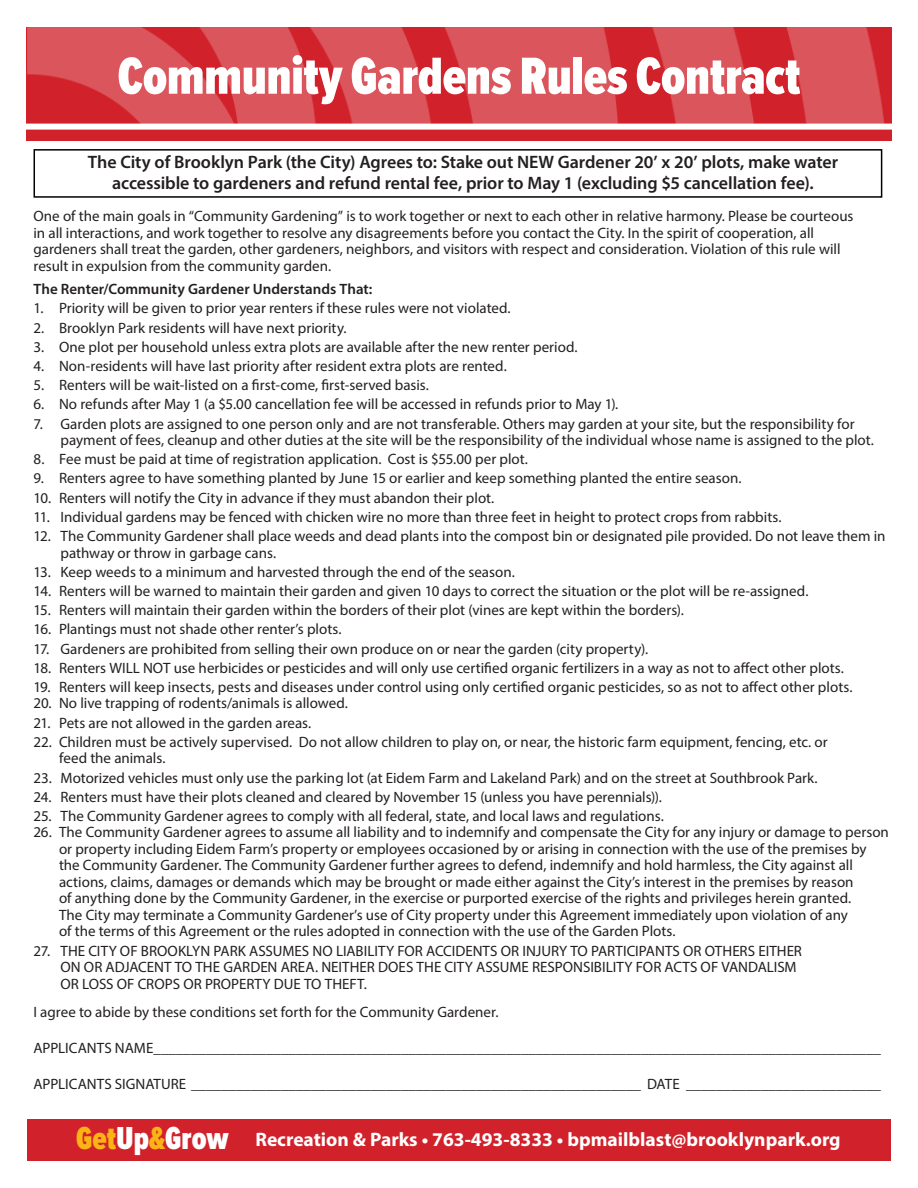
<style>
.page{position:relative;width:918px;height:1188px;background:#fff}
.page>*{position:absolute;margin:0;border:0;box-sizing:border-box;transform-origin:0 0}
.t1{font:900 54px "Proxima Nova Ex Cn";letter-spacing:-.005em;color:#fff}
.t2{font:700 19.5px "Myriad Pro";color:#fff}
.t3{font:600 18px/21px "Myriad Pro";letter-spacing:-.005em;color:#231f20;text-align:center}
.t4{font:15px/16.5px "Myriad Pro";color:#231f20}
.t5{font:600 15px "Myriad Pro";letter-spacing:.005em;color:#231f20}
.s1{font-family:"Proxima Nova Ex Cn";font-weight:900;font-size:33px;color:#fbb316}
.s2{font-family:"Proxima Nova Ex Cn";font-weight:900;font-size:33px}
</style>
<div class="page">
<div style="left:26px;top:27px;width:866px;height:113px;background:#d1222b"></div>
<div style="left:27px;top:1120px;width:864px;height:41px;background:#d1222b"></div>
<div style="left:34px;top:149px;width:848px;height:49px;border:2px solid #000"></div>
<img style="left:27px;top:27px;width:862px;height:97px">
<div style="left:0;top:124px;width:918px;height:6px;background:#fff"></div>
<h1 class="t1" style="left:118px;top:37px;width:684px">Community Gardens Rules Contract</h1>
<p class="t3" style="left:88px;top:151px;width:752px">The City of Brooklyn Park (the City) Agrees to: Stake out NEW Gardener 20’ x 20’ plots, make water accessible to gardeners and refund rental fee, prior to May 1 (excluding $5 cancellation fee).</p>
<p class="t4" style="left:34px;top:208px;width:821px">One of the main goals in “Community Gardening” is to work together or next to each other in relative harmony. Please be courteous in all interactions, and work together to resolve any disagreements before you contact the City. In the spirit of cooperation, all gardeners shall treat the garden, other gardeners, neighbors, and visitors with respect and consideration. Violation of this rule will result in expulsion from the community garden.</p>
<p class="t5" style="left:34px;top:280px;width:340px">The Renter/Community Gardener Understands That:</p>
<p class="t4" style="left:34px;top:300px;width:479px">1. Priority will be given to prior year renters if these rules were not violated.</p>
<p class="t4" style="left:34px;top:319px;width:315px">2. Brooklyn Park residents will have next priority.</p>
<p class="t4" style="left:34px;top:338px;width:546px">3. One plot per household unless extra plots are available after the new renter period.</p>
<p class="t4" style="left:34px;top:357px;width:475px">4. Non-residents will have last priority after resident extra plots are rented.</p>
<p class="t4" style="left:34px;top:377px;width:397px">5. Renters will be wait-listed on a first-come, first-served basis.</p>
<p class="t4" style="left:34px;top:396px;width:586px">6. No refunds after May 1 (a $5.00 cancellation fee will be accessed in refunds prior to May 1).</p>
<p class="t4" style="left:61px;top:415px;width:815px;text-indent:-27px">7. Garden plots are assigned to one person only and are not transferable. Others may garden at your site, but the responsibility for payment of fees, cleanup and other duties at the site will be the responsibility of the individual whose name is assigned to the plot.</p>
<p class="t4" style="left:34px;top:451px;width:496px">8. Fee must be paid at time of registration application. Cost is $55.00 per plot.</p>
<p class="t4" style="left:34px;top:470px;width:709px">9. Renters agree to have something planted by June 15 or earlier and keep something planted the entire season.</p>
<p class="t4" style="left:34px;top:489px;width:462px">10. Renters will notify the City in advance if they must abandon their plot.</p>
<p class="t4" style="left:34px;top:508px;width:750px">11. Individual gardens may be fenced with chicken wire no more than three feet in height to protect crops from rabbits.</p>
<p class="t4" style="left:61px;top:528px;width:827px;text-indent:-27px">12. The Community Gardener shall place weeds and dead plants into the compost bin or designated pile provided. Do not leave them in pathway or throw in garbage cans.</p>
<p class="t4" style="left:34px;top:563px;width:483px">13. Keep weeds to a minimum and harvested through the end of the season.</p>
<p class="t4" style="left:34px;top:582px;width:777px">14. Renters will be warned to maintain their garden and given 10 days to correct the situation or the plot will be re-assigned.</p>
<p class="t4" style="left:34px;top:602px;width:652px">15. Renters will maintain their garden within the borders of their plot (vines are kept within the borders).</p>
<p class="t4" style="left:34px;top:621px;width:310px">16. Plantings must not shade other renter’s plots.</p>
<p class="t4" style="left:34px;top:640px;width:616px">17. Gardeners are prohibited from selling their own produce on or near the garden (city property).</p>
<p class="t4" style="left:34px;top:659px;width:812px">18. Renters WILL NOT use herbicides or pesticides and will only use certified organic fertilizers in a way as not to affect other plots.</p>
<p class="t4" style="left:34px;top:678px;width:821px">19. Renters will keep insects, pests and diseases under control using only certified organic pesticides, so as not to affect other plots.</p>
<p class="t4" style="left:34px;top:695px;width:316px">20. No live trapping of rodents/animals is allowed.</p>
<p class="t4" style="left:34px;top:714px;width:279px">21. Pets are not allowed in the garden areas.</p>
<p class="t4" style="left:59px;top:733px;width:770px;text-indent:-26px">22. Children must be actively supervised. Do not allow children to play on, or near, the historic farm equipment, fencing, etc. or feed the animals.</p>
<p class="t4" style="left:34px;top:769px;width:786px">23. Motorized vehicles must only use the parking lot (at Eidem Farm and Lakeland Park) and on the street at Southbrook Park.</p>
<p class="t4" style="left:34px;top:788px;width:630px">24. Renters must have their plots cleaned and cleared by November 15 (unless you have perennials)).</p>
<p class="t4" style="left:34px;top:807px;width:632px">25. The Community Gardener agrees to comply with all federal, state, and local laws and regulations.</p>
<p class="t4" style="left:59px;top:824px;width:831px;text-indent:-26px">26. The Community Gardener agrees to assume all liability and to indemnify and compensate the City for any injury or damage to person or property including Eidem Farm’s property or employees occasioned by or arising in connection with the use of the premises by the Community Gardener. The Community Gardener further agrees to defend, indemnify and hold harmless, the City against all actions, claims, damages or demands which may be brought or made either against the City’s interest in the premises by reason<br>of anything done by the Community Gardener, in the exercise or purported exercise of the rights and privileges herein granted.<br>The City may terminate a Community Gardener’s use of City property under this Agreement immediately upon violation of any<br>of the terms of this Agreement or the rules adopted in connection with the use of the Garden Plots.</p>
<p class="t4" style="left:61px;top:942px;width:743px;text-indent:-27px">27. THE CITY OF BROOKLYN PARK ASSUMES NO LIABILITY FOR ACCIDENTS OR INJURY TO PARTICIPANTS OR OTHERS EITHER<br>ON OR ADJACENT TO THE GARDEN AREA. NEITHER DOES THE CITY ASSUME RESPONSIBILITY FOR ACTS OF VANDALISM<br>OR LOSS OF CROPS OR PROPERTY DUE TO THEFT.</p>
<p class="t4" style="left:34px;top:1004px;width:466px">I agree to abide by these conditions set forth for the Community Gardener.</p>
<p class="t4" style="left:34px;top:1040px;width:849px">APPLICANTS NAME_________________________________________________________________________________________________</p>
<p class="t4" style="left:34px;top:1076px;width:849px">APPLICANTS SIGNATURE ____________________________________________________________ DATE __________________________</p>
<h2 class="t2" style="left:76px;top:1127px;width:766px"><span class="s1">Get</span><span class="s2">Up</span><span class="s1">&amp;</span><span class="s2">Grow</span> Recreation &amp; Parks • 763-493-8333 • bpmailblast@brooklynpark.org</h2>
</div>
